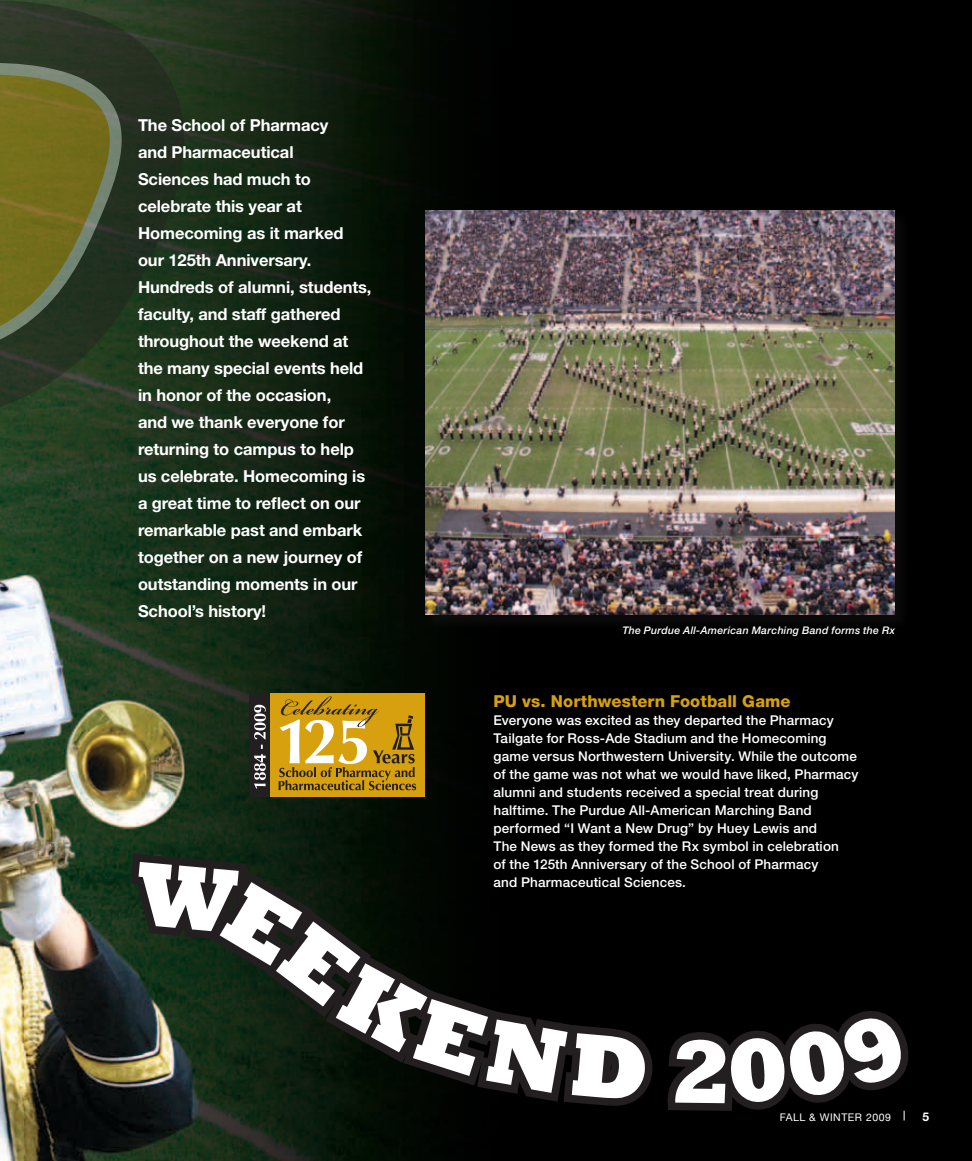
<style>
.page{position:relative;width:972px;height:1161px;background:#fff}
.page>*{position:absolute;margin:0;border:0;box-sizing:border-box;transform-origin:0 0}
.t1{font:700 16.5px/27px "Helvetica Neue";letter-spacing:-.005em;color:#fff}
.Body_9_12_P1{font:800 16.5px "Helvetica Neue";letter-spacing:.005em;color:#d6a00e}
.Body_9_12_P1-2{font:500 13.5px/18px "Helvetica Neue";letter-spacing:.01em;color:#fff}
.t2{font:700 12px "Helvetica Neue";color:#fff}
.Body_9_12_P1-3{font:italic 500 10.5px "Helvetica Neue";letter-spacing:.025em;color:#fff}
.t3{font:10.5px "Helvetica Neue";letter-spacing:.05em;color:#fff}
</style>
<div class="page">
<img style="left:0;top:0;width:972px;height:1161px">
<svg style="left:0;top:0;width:186px;height:596px;background:#2b3e29"></svg>
<svg style="left:0;top:63px;width:133px;height:470px;background:#324831"></svg>
<svg style="left:0;top:74px;width:137px;height:447px;background:#434f25"></svg>
<div style="left:425px;top:210px;width:486px;height:421px;background:#070707"></div>
<img style="left:425px;top:211px;width:470px;height:404px">
<div style="left:137px;top:119px;width:248px;height:517px;background:#231f20;opacity:.2"></div>
<div style="left:249px;top:693px;width:22px;height:104px;background:#231f20"></div>
<div style="left:270px;top:693px;width:154px;height:104px;background:#d6a00e"></div>
<svg style="left:254px;top:745px;width:12px;height:44px"></svg>
<svg style="left:254px;top:705px;width:12px;height:34px"></svg>
<svg style="left:279px;top:696px;width:137px;height:94px"></svg>
<svg style="left:122px;top:845px;width:799px;height:275px;background:#0e110d"></svg>
<p class="t1" style="left:138px;top:112px;width:192px">The School of Pharmacy and Pharmaceutical<br>Sciences had much to celebrate this year at</p>
<p class="t1" style="left:138px;top:220px;width:207px">Homecoming as it marked our 125th Anniversary.</p>
<p class="t1" style="left:138px;top:274px;width:235px">Hundreds of alumni, students, faculty, and staff gathered throughout the weekend at the many special events held in honor of the occasion,<br>and we thank everyone for returning to campus to help us celebrate. Homecoming is a great time to reflect on our remarkable past and embark together on a new journey of outstanding moments in our<br>School’s history!</p>
<p class="Body_9_12_P1-3" style="left:622px;top:624px;width:274px">The Purdue All-American Marching Band forms the Rx</p>
<p class="Body_9_12_P1" style="left:494px;top:691px;width:299px">PU vs. Northwestern Football Game</p>
<p class="Body_9_12_P1-2" style="left:494px;top:711px;width:366px">Everyone was excited as they departed the Pharmacy Tailgate for Ross-Ade Stadium and the Homecoming game versus Northwestern University. While the outcome of the game was not what we would have liked, Pharmacy alumni and students received a special treat during halftime. The Purdue All-American Marching Band performed “I Want a New Drug” by Huey Lewis and<br>The News as they formed the Rx symbol in celebration<br>of the 125th Anniversary of the School of Pharmacy<br>and Pharmaceutical Sciences.</p>
<p class="t3" style="left:780px;top:1111px;width:113px">FALL &amp; WINTER 2009</p>
<p class="t2" style="left:923px;top:1109px;width:8px">5</p>
</div>
